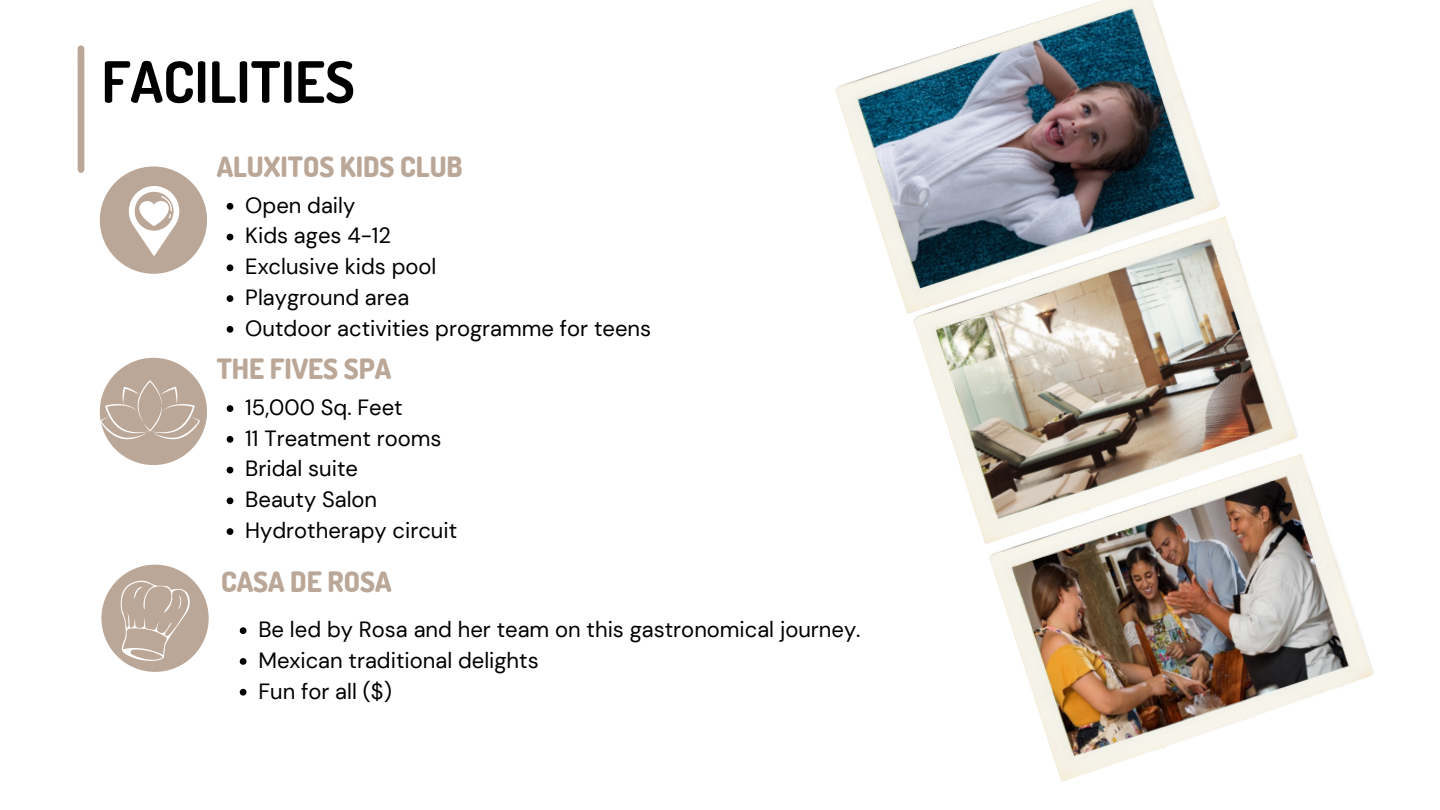
<style>
.page{position:relative;width:1440px;height:810px;background:#fff}
.page>*{position:absolute;margin:0;border:0;box-sizing:border-box;transform-origin:0 0}
.t1{font:700 57px "Dosis";color:#000}
.t2{font:800 28px "Dosis";color:#bba797}
.t3{font:22px "DM Sans";color:#000}
</style>
<div class="page">
<img style="left:913px;top:216px;width:385px;height:328px">
<img style="left:835px;top:0;width:388px;height:314px">
<img style="left:988px;top:453px;width:386px;height:329px">
<div style="left:78px;top:49px;width:6px;height:121px;background:#bba797"></div>
<div style="left:100px;top:167px;width:107px;height:107px;background:#bba797;border-radius:50%"></div>
<div style="left:100px;top:358px;width:107px;height:107px;background:#bba797;border-radius:50%"></div>
<div style="left:101px;top:565px;width:108px;height:107px;background:#bba797;border-radius:50%"></div>
<svg style="left:100px;top:380px;width:100px;height:60px"></svg>
<svg style="left:120px;top:580px;width:70px;height:81px"></svg>
<svg style="left:128px;top:186px;width:51px;height:70px"></svg>
<svg style="left:227px;top:203px;width:6px;height:7px"></svg>
<svg style="left:227px;top:234px;width:6px;height:6px"></svg>
<svg style="left:227px;top:264px;width:6px;height:7px"></svg>
<svg style="left:227px;top:295px;width:6px;height:7px"></svg>
<svg style="left:227px;top:326px;width:6px;height:7px"></svg>
<svg style="left:227px;top:405px;width:6px;height:7px"></svg>
<svg style="left:227px;top:436px;width:6px;height:7px"></svg>
<svg style="left:227px;top:467px;width:6px;height:6px"></svg>
<svg style="left:227px;top:497px;width:6px;height:7px"></svg>
<svg style="left:227px;top:528px;width:6px;height:7px"></svg>
<svg style="left:240px;top:627px;width:7px;height:7px"></svg>
<svg style="left:240px;top:658px;width:7px;height:7px"></svg>
<svg style="left:240px;top:689px;width:7px;height:7px"></svg>
<p class="t1" style="left:101px;top:44px;width:255px">FACILITIES</p>
<p class="t2" style="left:217px;top:148px;width:247px">ALUXITOS KIDS CLUB</p>
<p class="t3" style="left:245px;top:191px;width:112px">Open daily</p>
<p class="t3" style="left:245px;top:222px;width:147px">Kids ages 4-12</p>
<p class="t3" style="left:245px;top:252px;width:193px">Exclusive kids pool</p>
<p class="t3" style="left:245px;top:283px;width:166px">Playground area</p>
<p class="t3" style="left:245px;top:314px;width:407px">Outdoor activities programme for teens</p>
<p class="t2" style="left:217px;top:351px;width:176px">THE FIVES SPA</p>
<p class="t3" style="left:245px;top:393px;width:159px">15,000 Sq. Feet</p>
<p class="t3" style="left:245px;top:424px;width:198px">11 Treatment rooms</p>
<p class="t3" style="left:245px;top:455px;width:114px">Bridal suite</p>
<p class="t3" style="left:245px;top:485px;width:133px">Beauty Salon</p>
<p class="t3" style="left:245px;top:516px;width:214px">Hydrotherapy circuit</p>
<p class="t2" style="left:221px;top:563px;width:172px">CASA DE ROSA</p>
<p class="t3" style="left:258px;top:615px;width:604px">Be led by Rosa and her team on this gastronomical journey.</p>
<p class="t3" style="left:258px;top:646px;width:282px">Mexican traditional delights</p>
<p class="t3" style="left:258px;top:677px;width:135px">Fun for all ($)</p>
</div>
